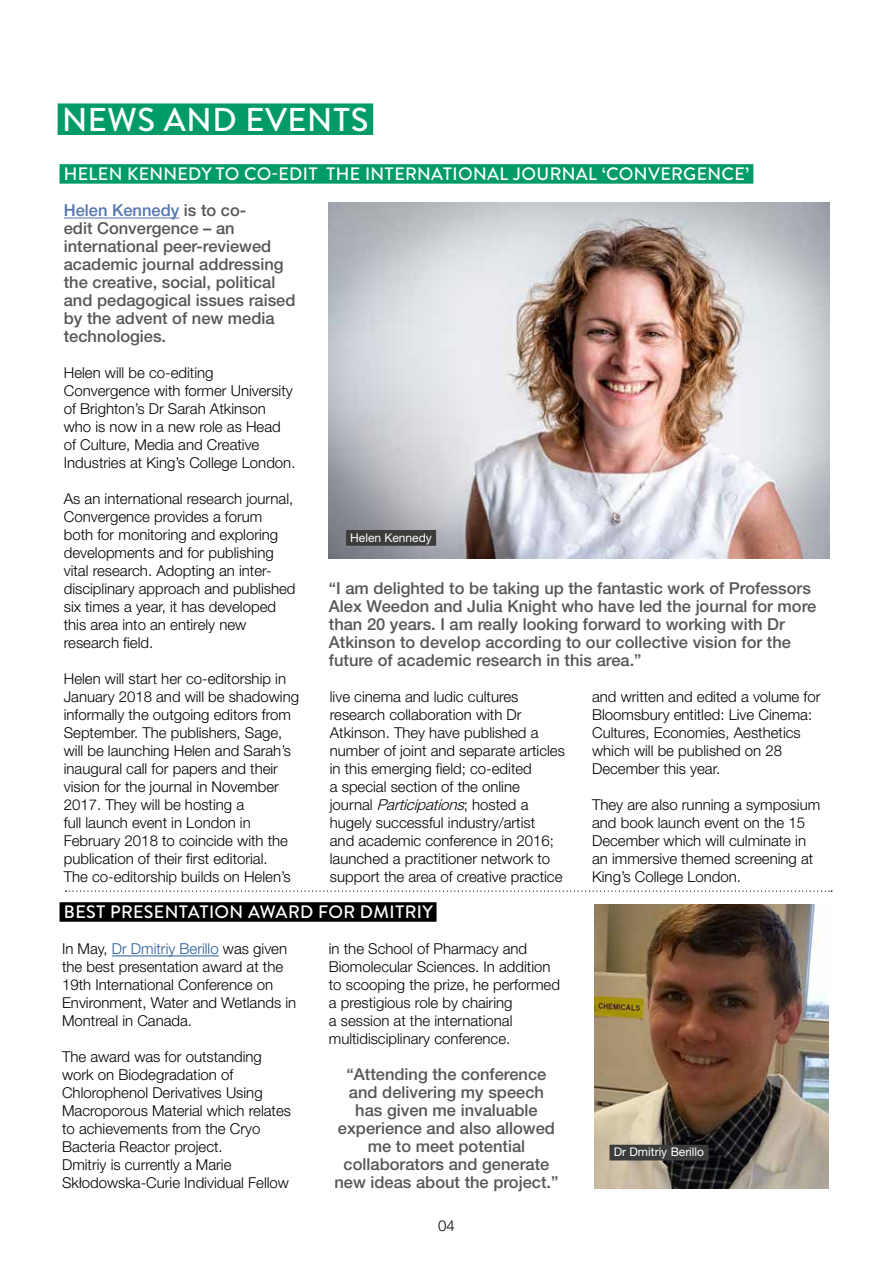
<style>
.page{position:relative;width:893px;height:1263px;background:#fff}
.page>*{position:absolute;margin:0;border:0;box-sizing:border-box;transform-origin:0 0}
.t1{font:500 33px "Brandon Text";letter-spacing:.02em;color:#fff}
.t2{font:500 18px "Brandon Text";letter-spacing:.02em;color:#fff}
.t3{font:500 16.5px/18px "Helvetica Neue LT Std";color:#575756}
.t4{font:300 15px/18px "Helvetica Neue LT Std";color:#000}
.t5{font:12px "Helvetica Neue LT Std";color:#fff}
.s1{color:#5576af}
.s2{font-style:italic}
.s3{color:#275b9b}
</style>
<div class="page">
<div style="left:58px;top:103px;width:315px;height:32px;background:#009b67"></div>
<hr style="left:64px;top:218px;width:115px;height:1px;background:#5576af">
<div style="left:60px;top:164px;width:693px;height:20px;background:#009b67"></div>
<img style="left:329px;top:203px;width:500px;height:355px">
<svg style="left:66px;top:890px;width:766px;height:2px"></svg>
<div style="left:346px;top:530px;width:90px;height:16px;background:#3c3c3b"></div>
<hr style="left:112px;top:955px;width:107px;height:1px;background:#275b9b">
<div style="left:60px;top:902px;width:377px;height:20px;background:#000"></div>
<img style="left:594px;top:905px;width:234px;height:283px">
<div style="left:609px;top:1145px;width:99px;height:15px;background:#3c3c3b"></div>
<h1 class="t1" style="left:62px;top:97px;width:308px">NEWS AND EVENTS</h1>
<p class="t2" style="left:64px;top:162px;width:687px">HELEN KENNEDY TO CO-EDIT THE INTERNATIONAL JOURNAL ‘CONVERGENCE’</p>
<p class="t3" style="left:64px;top:201px;width:233px"><span class="s1">Helen Kennedy</span> is to co-<br>edit Convergence – an international peer-reviewed academic journal addressing the creative, social, political and pedagogical issues raised by the advent of new media technologies.</p>
<p class="t4" style="left:64px;top:364px;width:233px">Helen will be co-editing<br>Convergence with former University of Brighton’s Dr Sarah Atkinson who is now in a new role as Head of Culture, Media and Creative<br>Industries at King’s College London.</p>
<p class="t4" style="left:64px;top:490px;width:233px">As an international research journal,<br>Convergence provides a forum both for monitoring and exploring developments and for publishing vital research. Adopting an inter&shy;disciplinary approach and published six times a year, it has developed this area into an entirely new research field.</p>
<p class="t4" style="left:64px;top:670px;width:237px">Helen will start her co-editorship in January 2018 and will be shadowing informally the outgoing editors from September. The publishers, Sage, will be launching Helen and Sarah’s inaugural call for papers and their vision for the journal in November 2017. They will be hosting a<br>full launch event in London in February 2018 to coincide with the publication of their first editorial.<br>The co-editorship builds on Helen’s</p>
<p class="t5" style="left:350px;top:530px;width:83px">Helen Kennedy</p>
<p class="t3" style="left:329px;top:579px;width:489px">“I am delighted to be taking up the fantastic work of Professors Alex Weedon and Julia Knight who have led the journal for more than 20 years. I am really looking forward to working with Dr Atkinson to develop according to our collective vision for the future of academic research in this area.”</p>
<p class="t4" style="left:330px;top:688px;width:237px">live cinema and ludic cultures research collaboration with Dr Atkinson. They have published a number of joint and separate articles in this emerging field; co-edited<br>a special section of the online<br>j o u r n a l <span class="s2">Participations</span>; h o s t e d a hugely successful industry/artist<br>and academic conference in 2016; launched a practitioner network to support the area of creative practice</p>
<p class="t4" style="left:592px;top:688px;width:230px">and written and edited a volume for<br>Bloomsbury entitled: Live Cinema:<br>Cultures, Economies, Aesthetics which will be published on 28<br>December this year.</p>
<p class="t4" style="left:592px;top:796px;width:230px">They are also running a symposium and book launch event on the 15<br>December which will culminate in an immersive themed screening at<br>King’s College London.</p>
<p class="t2" style="left:64px;top:900px;width:370px">BEST PRESENTATION AWARD FOR DMITRIY</p>
<p class="t4" style="left:62px;top:940px;width:236px">In May, <span class="s3">Dr Dmitriy Berillo</span> was given the best presentation award at the<br>19th International Conference on<br>Environment, Water and Wetlands in<br>Montreal in Canada.</p>
<p class="t4" style="left:62px;top:1048px;width:230px">The award was for outstanding work on Biodegradation of<br>Chlorophenol Derivatives Using<br>Macroporous Material which relates to achievements from the Cryo<br>Bacteria Reactor project.<br>Dmitriy is currently a Marie<br>Skłodowska-Curie Individual Fellow</p>
<p class="t4" style="left:329px;top:940px;width:233px">in the School of Pharmacy and<br>Biomolecular Sciences. In addition to scooping the prize, he performed a prestigious role by chairing<br>a session at the international multidisciplinary conference.</p>
<p class="t3" style="left:334px;top:1065px;width:226px;text-align:center">“Attending the conference and delivering my speech has given me invaluable experience and also allowed me to meet potential collaborators and generate new ideas about the project.”</p>
<p class="t4" style="left:438px;top:1216px;width:18px">04</p>
<p class="t5" style="left:614px;top:1145px;width:92px">Dr Dmitriy Berillo</p>
</div>
